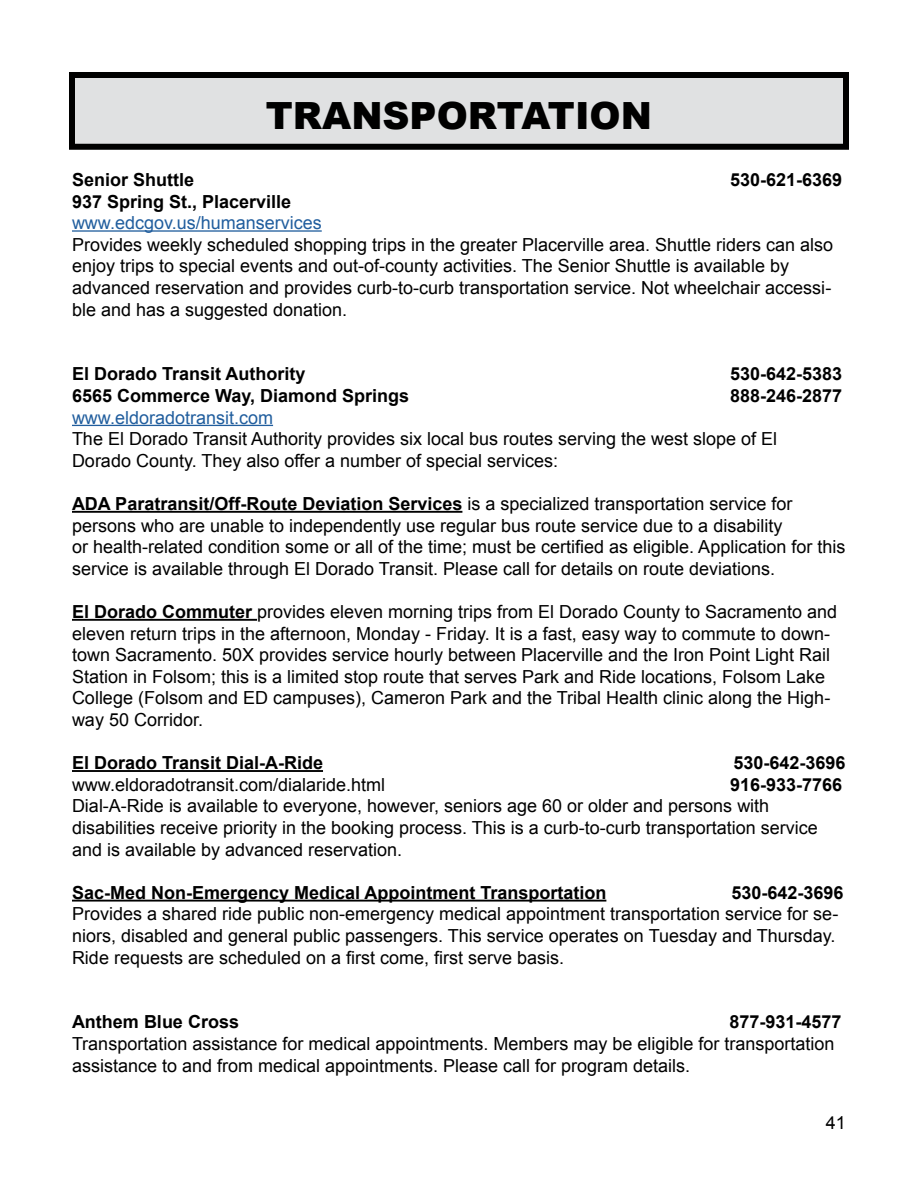
<style>
.page{position:relative;width:918px;height:1188px;background:#fff}
.page>*{position:absolute;margin:0;border:0;box-sizing:border-box;transform-origin:0 0}
.t1{font:900 37.5px "Arial";color:#000}
.t2{font:18px/21.6px "Arial";color:#000}
.t3{font:700 18px "Arial";color:#000}
.t4{font:18px "Arial";color:#215e9e}
.s1{font-weight:700}
</style>
<div class="page">
<div style="left:72px;top:75px;width:774px;height:72px;background:#e0e1e2"></div>
<div style="left:69px;top:72px;width:780px;height:78px;border:6px solid #000"></div>
<hr style="left:72px;top:230px;width:250px;height:2px;background:#215e9e">
<hr style="left:72px;top:425px;width:201px;height:1px;background:#215e9e">
<hr style="left:72px;top:511px;width:390px;height:2px;background:#000">
<hr style="left:72px;top:619px;width:185px;height:2px;background:#000">
<hr style="left:72px;top:770px;width:251px;height:2px;background:#000">
<hr style="left:72px;top:900px;width:534px;height:2px;background:#000">
<h1 class="t1" style="left:266px;top:88px;width:388px">TRANSPORTATION</h1>
<p class="t3" style="left:72px;top:168px;width:124px">Senior Shuttle</p>
<p class="t3" style="left:730px;top:168px;width:114px">530-621-6369</p>
<p class="t3" style="left:72px;top:189px;width:221px">937 Spring St., Placerville</p>
<p class="t4" style="left:72px;top:211px;width:251px">www.edcgov.us/humanservices</p>
<p class="t2" style="left:72px;top:234px;width:763px">Provides weekly scheduled shopping trips in the greater Placerville area. Shuttle riders can also enjoy trips to special events and out-of-county activities. The Senior Shuttle is available by advanced reservation and provides curb-to-curb transportation service. Not wheelchair accessi&shy;ble and has a suggested donation.</p>
<p class="t3" style="left:72px;top:362px;width:235px">El Dorado Transit Authority</p>
<p class="t3" style="left:730px;top:362px;width:114px">530-642-5383</p>
<p class="t3" style="left:72px;top:384px;width:339px">6565 Commerce Way, Diamond Springs</p>
<p class="t3" style="left:730px;top:384px;width:114px">888-246-2877</p>
<p class="t4" style="left:72px;top:405px;width:203px">www.eldoradotransit.com</p>
<p class="t2" style="left:72px;top:428px;width:707px">The El Dorado Transit Authority provides six local bus routes serving the west slope of El<br>Dorado County. They also offer a number of special services:</p>
<p class="t2" style="left:72px;top:493px;width:775px"><span class="s1">ADA Paratransit/Off-Route Deviation Services</span> is a specialized transportation service for persons who are unable to independently use regular bus route service due to a disability<br>or health-related condition some or all of the time; must be certified as eligible. Application for this service is available through El Dorado Transit. Please call for details on route deviations.</p>
<p class="t2" style="left:72px;top:601px;width:767px"><span class="s1">El Dorado Commuter</span> provides eleven morning trips from El Dorado County to Sacramento and eleven return trips in the afternoon, Monday - Friday. It is a fast, easy way to commute to down&shy;town Sacramento. 50X provides service hourly between Placerville and the Iron Point Light Rail Station in Folsom; this is a limited stop route that serves Park and Ride locations, Folsom Lake College (Folsom and ED campuses), Cameron Park and the Tribal Health clinic along the High&shy;way 50 Corridor.</p>
<p class="t3" style="left:72px;top:751px;width:253px">El Dorado Transit Dial-A-Ride</p>
<p class="t3" style="left:733px;top:751px;width:114px">530-642-3696</p>
<p class="t2" style="left:72px;top:774px;width:315px">www.eldoradotransit.com/dialaride.html</p>
<p class="t3" style="left:730px;top:772px;width:114px">916-933-7766</p>
<p class="t2" style="left:72px;top:795px;width:747px">Dial-A-Ride is available to everyone, however, seniors age 60 or older and persons with disabilities receive priority in the booking process. This is a curb-to-curb transportation service and is available by advanced reservation.</p>
<p class="t3" style="left:72px;top:880px;width:536px">Sac-Med Non-Emergency Medical Appointment Transportation</p>
<p class="t3" style="left:731px;top:880px;width:114px">530-642-3696</p>
<p class="t2" style="left:72px;top:903px;width:768px">Provides a shared ride public non-emergency medical appointment transportation service for se&shy;niors, disabled and general public passengers. This service operates on Tuesday and Thursday.<br>Ride requests are scheduled on a first come, first serve basis.</p>
<p class="t3" style="left:72px;top:1010px;width:169px">Anthem Blue Cross</p>
<p class="t3" style="left:729px;top:1010px;width:114px">877-931-4577</p>
<p class="t2" style="left:72px;top:1033px;width:764px">Transportation assistance for medical appointments. Members may be eligible for transportation assistance to and from medical appointments. Please call for program details.</p>
<p class="t2" style="left:826px;top:1112px;width:22px">41</p>
</div>
